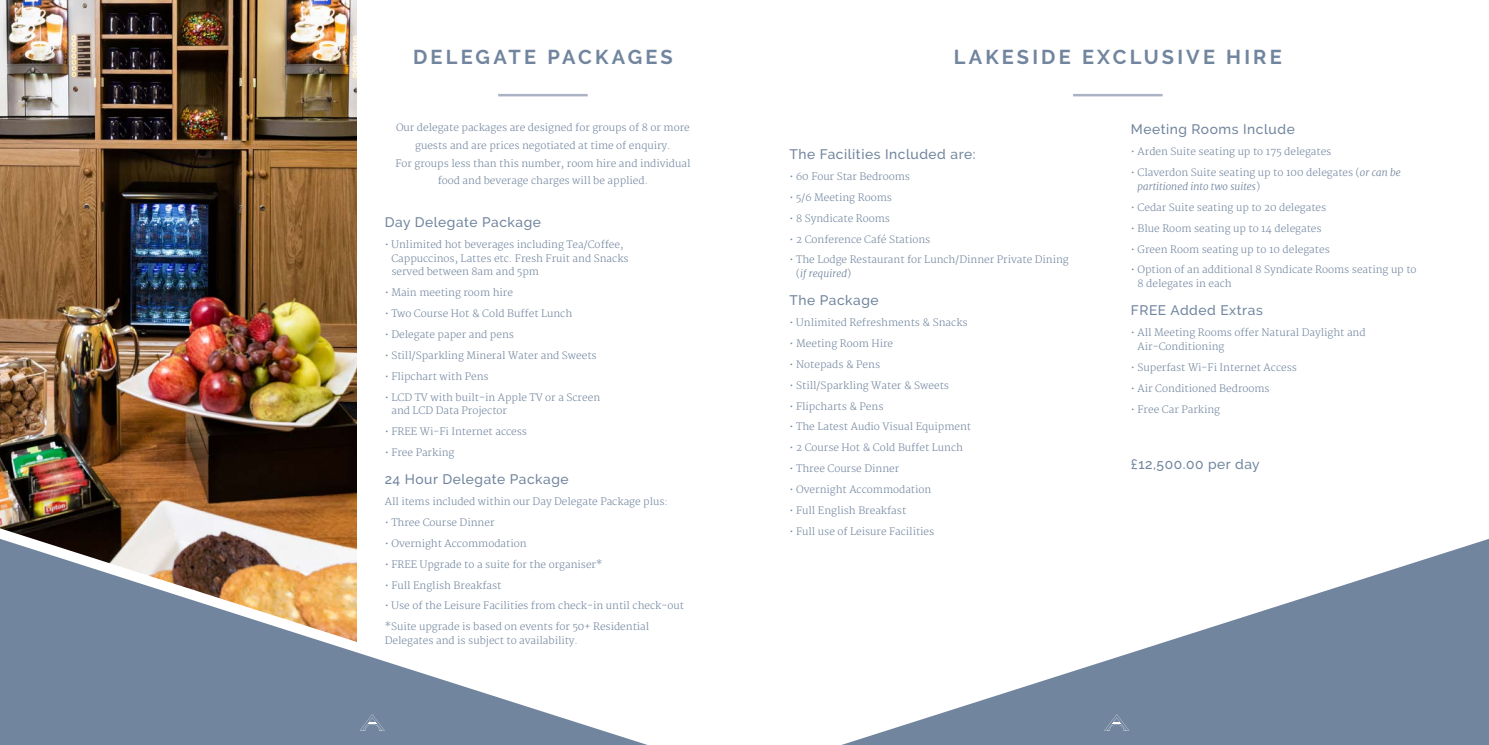
<style>
.page{position:relative;width:1489px;height:745px;background:#fff}
.page>*{position:absolute;margin:0;border:0;box-sizing:border-box;transform-origin:0 0}
.t1{font:700 20px "Raleway";letter-spacing:.16em;color:#71859e}
.t2{font:500 13.75px "Raleway";letter-spacing:.04em;color:#71859e}
.t3{font:300 10px/13.8px "Merriweather";color:#71859e}
.s1{font-style:italic}
</style>
<div class="page">
<img style="left:0;top:0;width:356px;height:514px">
<hr style="left:498px;top:94px;width:89px;height:2px;background:#aab2c3">
<hr style="left:1073px;top:94px;width:89px;height:2px;background:#aab2c3">
<svg style="left:0;top:514px;width:644px;height:230px"></svg>
<svg style="left:845px;top:539px;width:643px;height:205px"></svg>
<svg style="left:360px;top:713px;width:25px;height:17px"></svg>
<svg style="left:1104px;top:713px;width:25px;height:17px"></svg>
<h1 class="t1" style="left:413px;top:45px;width:261px">DELEGATE PACKAGES</h1>
<p class="t3" style="left:395px;top:119px;width:296px;line-height:17.5px;text-align:center">Our delegate packages are designed for groups of 8 or more guests and are prices negotiated at time of enquiry.<br>For groups less than this number, room hire and individual food and beverage charges will be applied.</p>
<h2 class="t2" style="left:385px;top:214px;width:158px">Day Delegate Package</h2>
<p class="t3" style="left:391px;top:238px;width:239px;text-indent:-7px">• Unlimited hot beverages including Tea/Coffee,<br>Cappuccinos, Lattes etc. Fresh Fruit and Snacks served between 8am and 5pm</p>
<p class="t3" style="left:385px;top:286px;width:130px">• Main meeting room hire</p>
<p class="t3" style="left:385px;top:307px;width:189px">• Two Course Hot &amp; Cold Buffet Lunch</p>
<p class="t3" style="left:385px;top:328px;width:131px">• Delegate paper and pens</p>
<p class="t3" style="left:385px;top:348px;width:213px">• Still/Sparkling Mineral Water and Sweets</p>
<p class="t3" style="left:385px;top:369px;width:105px">• Flipchart with Pens</p>
<p class="t3" style="left:391px;top:390px;width:210px;text-indent:-7px">• LCD TV with built-in Apple TV or a Screen and LCD Data Projector</p>
<p class="t3" style="left:385px;top:425px;width:144px">• FREE Wi-Fi Internet access</p>
<p class="t3" style="left:385px;top:446px;width:71px">• Free Parking</p>
<h2 class="t2" style="left:385px;top:471px;width:185px">24 Hour Delegate Package</h2>
<p class="t3" style="left:385px;top:494px;width:285px">All items included within our Day Delegate Package plus:</p>
<p class="t3" style="left:385px;top:515px;width:111px">• Three Course Dinner</p>
<p class="t3" style="left:385px;top:536px;width:143px">• Overnight Accommodation</p>
<p class="t3" style="left:385px;top:557px;width:219px">• FREE Upgrade to a suite for the organiser*</p>
<p class="t3" style="left:385px;top:578px;width:118px">• Full English Breakfast</p>
<p class="t3" style="left:385px;top:595px;width:301px;line-height:20.9px">• Use of the Leisure Facilities from check-in until check-out *Suite upgrade is based on events for 50+ Residential</p>
<p class="t3" style="left:385px;top:633px;width:195px">Delegates and is subject to availability.</p>
<h1 class="t1" style="left:953px;top:45px;width:329px">LAKESIDE EXCLUSIVE HIRE</h1>
<h2 class="t2" style="left:789px;top:146px;width:187px">The Facilities Included are:</h2>
<p class="t3" style="left:789px;top:170px;width:122px">• 60 Four Star Bedrooms</p>
<p class="t3" style="left:789px;top:191px;width:104px">• 5/6 Meeting Rooms</p>
<p class="t3" style="left:789px;top:211px;width:102px">• 8 Syndicate Rooms</p>
<p class="t3" style="left:789px;top:232px;width:142px">• 2 Conference Café Stations</p>
<p class="t3" style="left:796px;top:253px;width:274px;text-indent:-7px">• The Lodge Restaurant for Lunch/Dinner Private Dining (<span class="s1">if required</span>)</p>
<h2 class="t2" style="left:789px;top:292px;width:91px">The Package</h2>
<p class="t3" style="left:789px;top:316px;width:180px">• Unlimited Refreshments &amp; Snacks</p>
<p class="t3" style="left:789px;top:337px;width:105px">• Meeting Room Hire</p>
<p class="t3" style="left:789px;top:357px;width:92px">• Notepads &amp; Pens</p>
<p class="t3" style="left:789px;top:378px;width:161px">• Still/Sparkling Water &amp; Sweets</p>
<p class="t3" style="left:789px;top:399px;width:95px">• Flipcharts &amp; Pens</p>
<p class="t3" style="left:789px;top:420px;width:183px">• The Latest Audio Visual Equipment</p>
<p class="t3" style="left:789px;top:441px;width:175px">• 2 Course Hot &amp; Cold Buffet Lunch</p>
<p class="t3" style="left:789px;top:462px;width:111px">• Three Course Dinner</p>
<p class="t3" style="left:789px;top:482px;width:143px">• Overnight Accommodation</p>
<p class="t3" style="left:789px;top:503px;width:118px">• Full English Breakfast</p>
<p class="t3" style="left:789px;top:524px;width:146px">• Full use of Leisure Facilities</p>
<h2 class="t2" style="left:1130px;top:121px;width:165px">Meeting Rooms Include</h2>
<p class="t3" style="left:1130px;top:145px;width:202px">• Arden Suite seating up to 175 delegates</p>
<p class="t3" style="left:1137px;top:166px;width:265px;text-indent:-7px">• Claverdon Suite seating up to 100 delegates (<span class="s1">or can be partitioned into two suites</span>)</p>
<p class="t3" style="left:1130px;top:201px;width:197px">• Cedar Suite seating up to 20 delegates</p>
<p class="t3" style="left:1130px;top:221px;width:192px">• Blue Room seating up to 14 delegates</p>
<p class="t3" style="left:1130px;top:242px;width:200px">• Green Room seating up to 10 delegates</p>
<p class="t3" style="left:1137px;top:263px;width:280px;text-indent:-7px">• Option of an additional 8 Syndicate Rooms seating up to<br>8 delegates in each</p>
<h2 class="t2" style="left:1130px;top:302px;width:133px">FREE Added Extras</h2>
<p class="t3" style="left:1137px;top:326px;width:229px;text-indent:-7px">• All Meeting Rooms offer Natural Daylight and<br>Air-Conditioning</p>
<p class="t3" style="left:1130px;top:360px;width:168px">• Superfast Wi-Fi Internet Access</p>
<p class="t3" style="left:1130px;top:381px;width:140px">• Air Conditioned Bedrooms</p>
<p class="t3" style="left:1130px;top:402px;width:91px">• Free Car Parking</p>
<h2 class="t2" style="left:1130px;top:456px;width:130px">£12,500.00 per day</h2>
</div>
